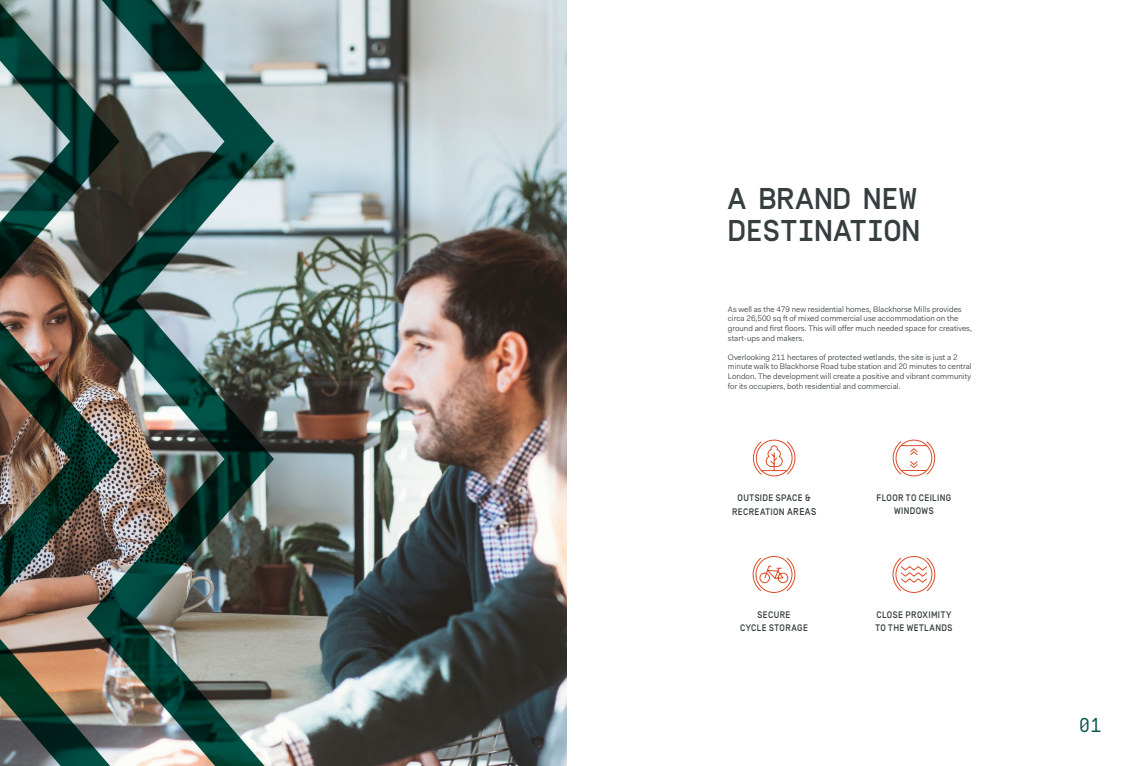
<style>
.page{position:relative;width:1134px;height:766px;background:#fff}
.page>*{position:absolute;margin:0;border:0;box-sizing:border-box;transform-origin:0 0}
.t1{font:500 30px/32px "Simplon Mono";letter-spacing:-.025em;color:#363e3f}
.t2{font:20px "Simplon Mono";color:#00564a}
.t3{font:500 9.5px/13.4px "Simplon Norm";letter-spacing:.04em;color:#363e3f;text-align:center;scale:.94 1}
.t4{font:8px/9.6px "Fakt Pro Blond";color:#363e3f}
.s1{font-size:9.9px}
</style>
<div class="page">
<svg style="left:753px;top:439px;width:43px;height:37px"></svg>
<svg style="left:892px;top:439px;width:43px;height:37px"></svg>
<svg style="left:752px;top:556px;width:44px;height:37px"></svg>
<svg style="left:892px;top:556px;width:43px;height:37px"></svg>
<img style="left:274px;top:0;width:293px;height:765px">
<img style="left:0;top:0;width:87px;height:765px">
<img style="left:87px;top:0;width:187px;height:765px">
<h1 class="t1" style="left:728px;top:183px;width:194px">A BRAND NEW<br>DESTINATION</h1>
<p class="t4" style="left:728px;top:304px;width:246px">As well as the 479 new residential homes, Blackhorse Mills provides circa 26,500 sq ft of mixed commercial use accommodation on the ground and first floors. This will offer much needed space for creatives, start-ups and makers.</p>
<p class="t4" style="left:728px;top:352px;width:245px">Overlooking 211 hectares of protected wetlands, the site is just a 2 minute walk to Blackhorse Road tube station and 20 minutes to central London. The development will create a positive and vibrant community for its occupiers, both residential and commercial.</p>
<p class="t3" style="left:732px;top:491px;width:91px;line-height:14px">OUTSIDE SPACE &amp;<br>RECREATION <span class="s1">AREAS</span></p>
<p class="t3" style="left:877px;top:491px;width:81px">FLOOR TO CEILING<br>WINDOWS</p>
<p class="t3" style="left:740px;top:608px;width:74px">SECURE<br>CYCLE STORAGE</p>
<p class="t3" style="left:875px;top:608px;width:84px;text-align:left">CLOSE PROXIMITY<br>TO THE WETLANDS</p>
<h2 class="t2" style="left:1079px;top:714px;width:25px">01</h2>
</div>
